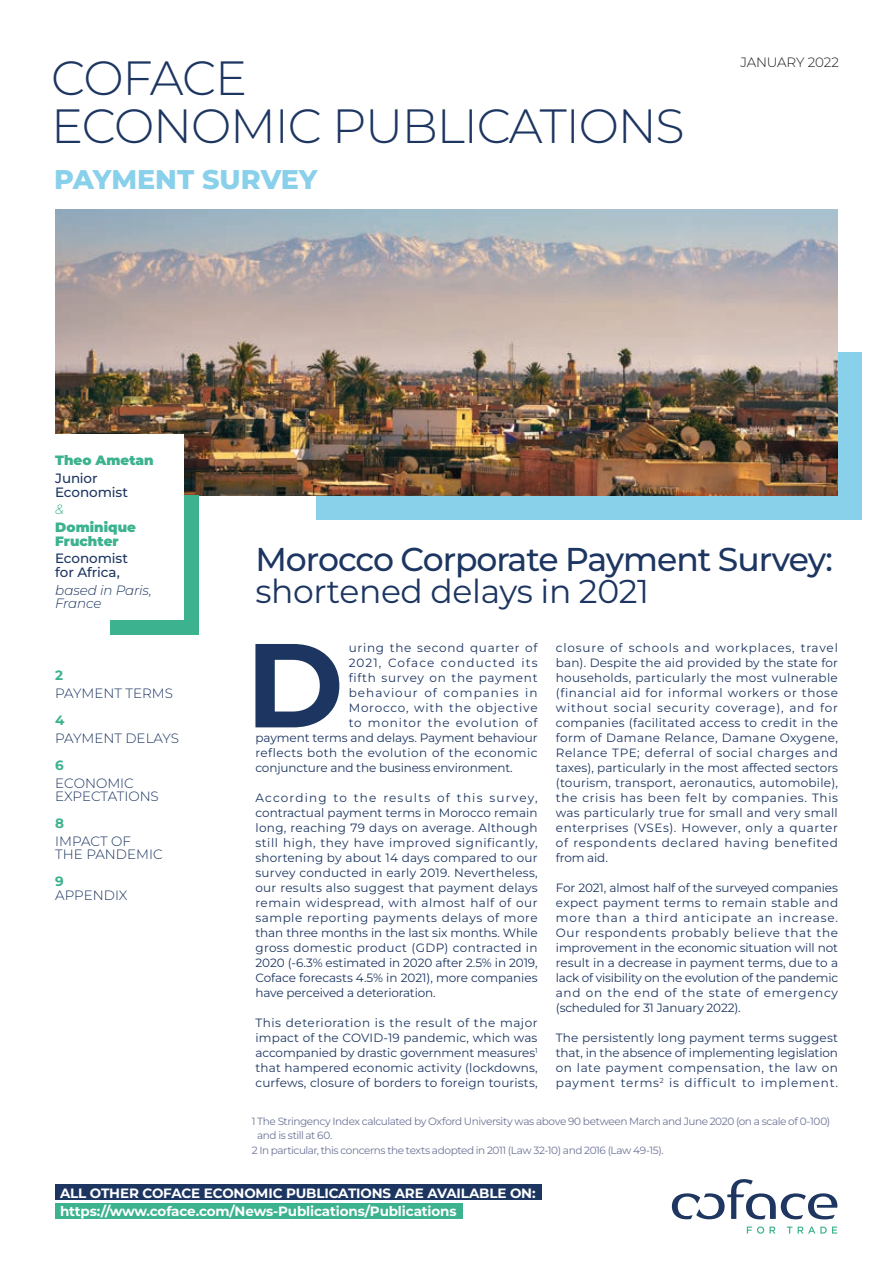
<style>
.page{position:relative;width:893px;height:1263px;background:#fff}
.page>*{position:absolute;margin:0;border:0;box-sizing:border-box;transform-origin:0 0}
.t1{font:700 119.1px "Montserrat";color:#1d3661}
.t2{font:300 48px/48px "Montserrat";letter-spacing:-.025em;color:#1d3661}
.t3{font:500 33px "Montserrat";letter-spacing:-.03em;color:#1d3661}
.t4{font:33px "Montserrat";letter-spacing:-.01em;color:#1d3661}
.t5{font:800 27px "Montserrat";color:#89d0ea}
.t6{font:700 13.5px/17.9px "Montserrat";letter-spacing:-.01em;color:#fff}
.t7{font:300 13.5px/13.5px "Montserrat";color:#1d3661}
.t8{font:500 13.5px/13.5px "Montserrat";letter-spacing:-.005em;color:#1d3661}
.t9{font:900 13.5px/13.5px "Montserrat";letter-spacing:.005em;color:#3cb28f}
.t10{font:italic 300 13.5px/13.5px "Montserrat";letter-spacing:-.015em;color:#1d3661}
.t11{font:300 13.5px "Montserrat";letter-spacing:-.01em;color:#1d1d1b}
.t12{font:700 13.5px "Montserrat";color:#3cb28f}
.t13{font:italic 300 13.5px "Montserrat";color:#3cb28f}
.t14{font:12px/15px "Montserrat";letter-spacing:.04em;color:#1d3661;text-align:justify}
.t15{font:12px "Montserrat";letter-spacing:.065em;color:#1d3661}
.t16{font:12px "Montserrat";letter-spacing:.09em;color:#1d3661}
.t17{font:12px "Montserrat";letter-spacing:-.005em;color:#1d3661}
.t18{font:12px "Montserrat";letter-spacing:-.01em;color:#1d3661}
.t19{font:12px "Montserrat";letter-spacing:.06em;color:#1d3661}
.t20{font:12px "Montserrat";letter-spacing:.075em;color:#1d3661}
.t21{font:10.5px/13.5px "Montserrat";letter-spacing:-.04em;color:#6d7497}
</style>
<div class="page">
<div style="left:316px;top:352px;width:545px;height:168px;background:#89d0ea"></div>
<img style="left:55px;top:210px;width:783px;height:286px">
<div style="left:55px;top:1184px;width:487px;height:16px;background:#1d3661"></div>
<div style="left:55px;top:1203px;width:408px;height:16px;background:#3cb28f"></div>
<svg style="left:672px;top:1179px;width:166px;height:40px"></svg>
<svg style="left:747px;top:1226px;width:28px;height:8px"></svg>
<svg style="left:787px;top:1226px;width:5px;height:7px"></svg>
<svg style="left:798px;top:1226px;width:39px;height:7px"></svg>
<div style="left:110px;top:496px;width:89px;height:139px;background:#3cb28f"></div>
<div style="left:37px;top:434px;width:147px;height:185px;background:#fff"></div>
<h2 class="t2" style="left:51px;top:53px;width:635px">COFACE<br>ECONOMIC PUBLICATIONS</h2>
<h3 class="t5" style="left:54px;top:161px;width:265px">PAYMENT SURVEY</h3>
<p class="t11" style="left:740px;top:53px;width:100px">JANUARY 2022</p>
<p class="t9" style="left:55px;top:453px;width:100px">Theo Ametan</p>
<p class="t8" style="left:55px;top:471px;width:74px">Junior<br>Economist</p>
<p class="t13" style="left:55px;top:501px;width:10px">&amp;</p>
<p class="t9" style="left:55px;top:520px;width:82px">Dominique<br>Fruchter</p>
<p class="t8" style="left:55px;top:551px;width:74px">Economist for Africa,</p>
<p class="t10" style="left:55px;top:583px;width:98px">based in Paris,<br>France</p>
<p class="t12" style="left:55px;top:667px;width:9px">2</p>
<p class="t7" style="left:55px;top:686px;width:119px">PAYMENT TERMS</p>
<p class="t12" style="left:55px;top:711px;width:11px">4</p>
<p class="t7" style="left:55px;top:731px;width:125px">PAYMENT DELAYS</p>
<p class="t12" style="left:55px;top:756px;width:10px">6</p>
<p class="t7" style="left:55px;top:776px;width:105px">ECONOMIC<br>EXPECTATIONS</p>
<p class="t12" style="left:55px;top:814px;width:10px">8</p>
<p class="t7" style="left:55px;top:834px;width:109px">IMPACT OF<br>THE PANDEMIC</p>
<p class="t12" style="left:55px;top:873px;width:10px">9</p>
<p class="t7" style="left:55px;top:888px;width:74px">APPENDIX</p>
<h3 class="t3" style="left:255px;top:537px;width:579px">Morocco Corporate Payment Survey:</h3>
<h3 class="t4" style="left:255px;top:569px;width:395px">shortened delays in 2021</h3>
<h1 class="t1" style="left:246px;top:606px;width:100px">D</h1>
<p class="t15" style="left:349px;top:640px;width:190px">uring the second quarter of</p>
<p class="t14" style="left:556px;top:640px;width:284px">closure of schools and workplaces, travel ban). Despite the aid provided by the state for households, particularly the most vulnerable (financial aid for informal workers or those without social security coverage), and for companies (facilitated access to credit in the form of Damane Relance, Damane Oxygene, Relance TPE; deferral of social charges and taxes), particularly in the most affected sectors (tourism, transport, aeronautics, automobile), the crisis has been felt by companies. This was particularly true for small and very small enterprises (VSEs). However, only a quarter of respondents declared having benefited from aid.</p>
<p class="t14" style="left:556px;top:880px;width:284px">For 2021, almost half of the surveyed companies expect payment terms to remain stable and more than a third anticipate an increase.<br>Our respondents probably believe that the improvement in the economic situation will not result in a decrease in payment terms, due to a lack of visibility on the evolution of the pandemic and on the end of the state of emergency (scheduled for 31 January 2022).</p>
<p class="t14" style="left:556px;top:1030px;width:284px">The persistently long payment terms suggest that, in the absence of implementing legislation on late payment compensation, the law on payment terms<sup>2</sup> is difficult to implement.</p>
<p class="t21" style="left:257px;top:1114px;width:575px;text-indent:-5px">1 The Stringency Index calculated by Oxford University was above 90 between March and June 2020 (on a scale of 0-100) and is still at 60.</p>
<p class="t21" style="left:252px;top:1143px;width:413px">2 In particular, this concerns the texts adopted in 2011 (Law 32-10) and 2016 (Law 49-15).</p>
<p class="t16" style="left:349px;top:655px;width:190px">2021, Coface conducted its</p>
<p class="t19" style="left:349px;top:670px;width:190px">fifth survey on the payment</p>
<p class="t16" style="left:349px;top:685px;width:190px">behaviour of companies in</p>
<p class="t15" style="left:349px;top:700px;width:190px">Morocco, with the objective</p>
<p class="t20" style="left:349px;top:715px;width:190px">to monitor the evolution of</p>
<p class="t17" style="left:255px;top:730px;width:284px">payment terms and delays. Payment behaviour</p>
<p class="t14" style="left:255px;top:745px;width:283px">reflects both the evolution of the economic</p>
<p class="t18" style="left:255px;top:760px;width:259px">conjuncture and the business environment.</p>
<p class="t14" style="left:255px;top:790px;width:284px">According to the results of this survey, contractual payment terms in Morocco remain long, reaching 79 days on average. Although still high, they have improved significantly, shortening by about 14 days compared to our survey conducted in early 2019. Nevertheless, our results also suggest that payment delays remain widespread, with almost half of our sample reporting payments delays of more than three months in the last six months. While gross domestic product (GDP) contracted in 2020 (-6.3% estimated in 2020 after 2.5% in 2019, Coface forecasts 4.5% in 2021), more companies have perceived a deterioration.</p>
<p class="t14" style="left:255px;top:1015px;width:284px">This deterioration is the result of the major impact of the COVID-19 pandemic, which was accompanied by drastic government measures<sup>1 </sup>that hampered economic activity (lockdowns, curfews, closure of borders to foreign tourists,</p>
<p class="t6" style="left:60px;top:1184px;width:477px">ALL OTHER COFACE ECONOMIC PUBLICATIONS ARE AVAILABLE ON: https://www.coface.com/News-Publications/Publications</p>
</div>
